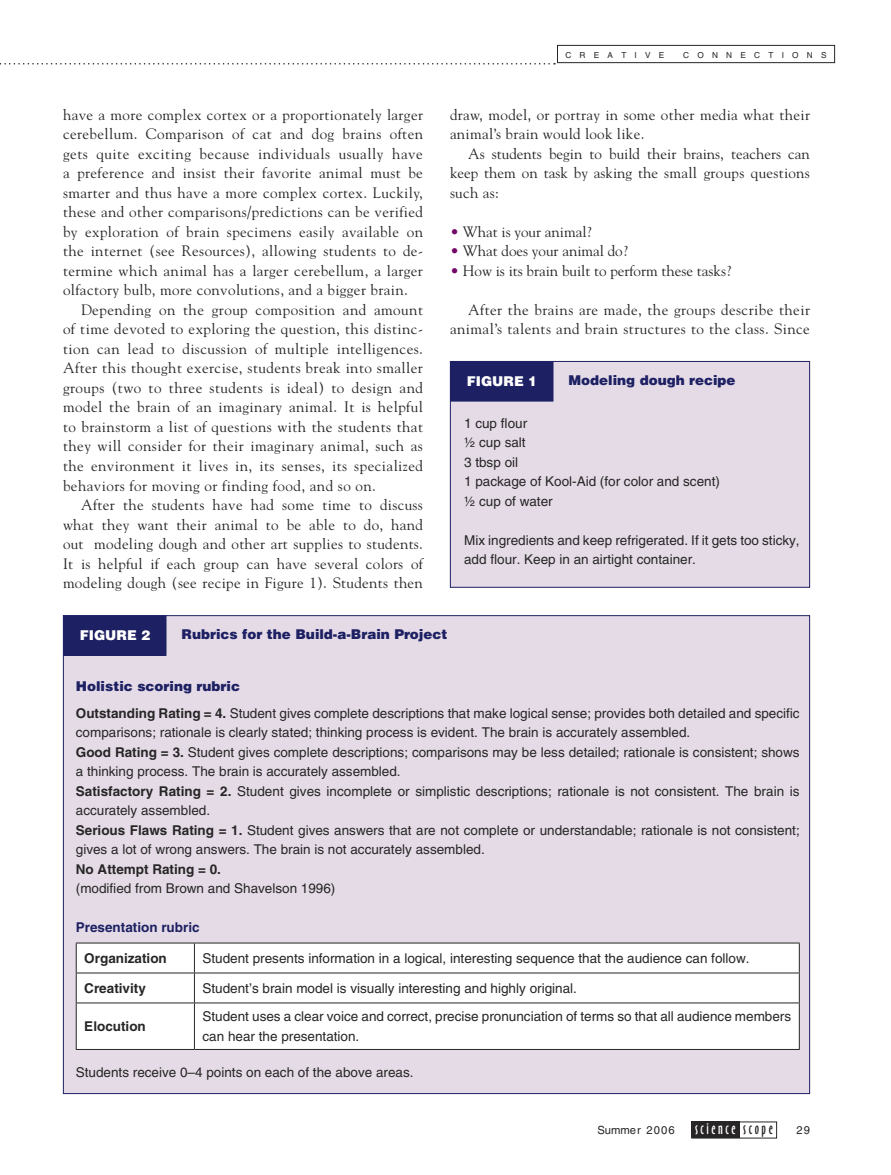
<style>
.page{position:relative;width:891px;height:1175px;background:#fff}
.page>*{position:absolute;margin:0;border:0;box-sizing:border-box;transform-origin:0 0}
.body{font:15px/19.5px "Goudy";letter-spacing:.02em;color:#272525;text-align:justify}
.body-2{font:15px "Goudy";color:#272525}
.t1{font:15px "Oz Handicraft BT";letter-spacing:.17em;color:#fff}
.figure_text{font:13.5px/19.5px "Helvetica LT Std";color:#272525}
.figure_head{font:900 13.5px "Helvetica LT Std";color:#1d2062}
.figure_text-2{font:700 13.5px "Helvetica LT Std";color:#272525}
.figure_text-3{font:700 13.5px "Helvetica LT Std";color:#1d2062}
.figure{font:900 13.5px "Helvetica LT Std";color:#fff}
.t2{font:11.25px "Helvetica LT Std";letter-spacing:.05em;color:#272525}
.t3{font:11.25px "Helvetica LT Std";letter-spacing:.1em;color:#272525}
.t4{font:8.25px "Helvetica LT Std";letter-spacing:1em;color:#272525}
.s1{color:#740868}
.s2{font-weight:700}
.s3{color:#272525}
</style>
<div class="page">
<div style="left:692px;top:1121px;width:48px;height:17px;background:#272525"></div>
<svg style="left:0;top:63px;width:555px;height:1px"></svg>
<div style="left:557px;top:45px;width:278px;height:18px;border:1px solid #272525"></div>
<div style="left:450px;top:361px;width:360px;height:226px;background:#e4dbe7"></div>
<div style="left:450px;top:361px;width:360px;height:226px;border:1px solid #1d2062"></div>
<div style="left:451px;top:362px;width:102px;height:39px;background:#1d2062"></div>
<div style="left:450px;top:361px;width:103px;height:40px;border:2px solid #1d2062"></div>
<div style="left:63px;top:615px;width:747px;height:478px;background:#e4dbe7"></div>
<div style="left:64px;top:616px;width:102px;height:39px;background:#1d2062"></div>
<div style="left:63px;top:615px;width:103px;height:41px;border:2px solid #1d2062"></div>
<div style="left:77px;top:943px;width:722px;height:106px;background:#fff"></div>
<hr style="left:76px;top:942px;width:118px;height:1px;background:#272525">
<hr style="left:194px;top:942px;width:606px;height:1px;background:#272525">
<hr style="left:76px;top:972px;width:118px;height:1px;background:#272525">
<hr style="left:194px;top:972px;width:606px;height:1px;background:#272525">
<hr style="left:76px;top:1002px;width:118px;height:1px;background:#272525">
<hr style="left:194px;top:1002px;width:606px;height:1px;background:#272525">
<hr style="left:76px;top:1049px;width:118px;height:1px;background:#272525">
<hr style="left:194px;top:1049px;width:606px;height:1px;background:#272525">
<svg style="left:76px;top:943px;width:1px;height:59px"></svg>
<hr style="left:76px;top:1003px;width:1px;height:46px;background:#272525">
<svg style="left:194px;top:943px;width:1px;height:59px"></svg>
<svg style="left:799px;top:943px;width:1px;height:59px"></svg>
<hr style="left:194px;top:1003px;width:1px;height:46px;background:#272525">
<hr style="left:799px;top:1003px;width:1px;height:46px;background:#272525">
<p class="body" style="left:63px;top:104px;width:362px">have a more complex cortex or a proportionately larger cerebellum. Comparison of cat and dog brains often gets quite exciting because individuals usually have a preference and insist their favorite animal must be smarter and thus have a more complex cortex. Luckily, these and other comparisons/predictions can be verified by exploration of brain specimens easily available on the internet (see Resources), allowing students to de&shy;termine which animal has a larger cerebellum, a larger olfactory bulb, more convolutions, and a bigger brain.</p>
<p class="body" style="left:63px;top:299px;width:362px;text-indent:18px">Depending on the group composition and amount of time devoted to exploring the question, this distinc&shy;tion can lead to discussion of multiple intelligences.<br>After this thought exercise, students break into smaller groups (two to three students is ideal) to design and model the brain of an imaginary animal. It is helpful to brainstorm a list of questions with the students that they will consider for their imaginary animal, such as the environment it lives in, its senses, its specialized behaviors for moving or finding food, and so on.</p>
<p class="body" style="left:63px;top:494px;width:362px;text-indent:18px">After the students have had some time to discuss what they want their animal to be able to do, hand out modeling dough and other art supplies to students.<br>It is helpful if each group can have several colors of modeling dough (see recipe in Figure 1). Students then</p>
<p class="t4" style="left:565px;top:50px;width:101px">CREATIVE</p>
<p class="t4" style="left:683px;top:50px;width:145px">CONNECTIONS</p>
<p class="body" style="left:450px;top:104px;width:362px">draw, model, or portray in some other media what their animal’s brain would look like.</p>
<p class="body" style="left:450px;top:143px;width:361px;text-indent:18px">As students begin to build their brains, teachers can keep them on task by asking the small groups questions such as:</p>
<p class="body-2" style="left:450px;top:222px;width:143px"><span class="s1">•</span> What is your animal?</p>
<p class="body-2" style="left:450px;top:242px;width:179px"><span class="s1">•</span> What does your animal do?</p>
<p class="body-2" style="left:450px;top:261px;width:283px"><span class="s1">•</span> How is its brain built to perform these tasks?</p>
<p class="body" style="left:450px;top:299px;width:362px;text-align:right">After the brains are made, the groups describe their animal’s talents and brain structures to the class. Since</p>
<p class="figure" style="left:467px;top:372px;width:72px">FIGURE 1</p>
<p class="figure_head" style="left:568px;top:371px;width:169px">Modeling dough recipe</p>
<p class="figure_text" style="left:464px;top:413px;width:65px">1 cup flour</p>
<p class="figure_text" style="left:464px;top:433px;width:63px">½ cup salt</p>
<p class="figure_text" style="left:464px;top:452px;width:56px">3 tbsp oil</p>
<p class="figure_text" style="left:464px;top:472px;width:257px">1 package of Kool-Aid (for color and scent)</p>
<p class="figure_text" style="left:464px;top:491px;width:90px">½ cup of water</p>
<p class="figure_text" style="left:464px;top:530px;width:337px">Mix ingredients and keep refrigerated. If it gets too sticky, add flour. Keep in an airtight container.</p>
<p class="figure" style="left:80px;top:626px;width:72px">FIGURE 2</p>
<p class="figure_head" style="left:182px;top:625px;width:267px">Rubrics for the Build-a-Brain Project</p>
<p class="figure_head" style="left:76px;top:677px;width:166px">Holistic scoring rubric</p>
<p class="figure_text" style="left:76px;top:703px;width:725px"><span class="s2">Outstanding Rating = 4.</span> Student gives complete descriptions that make logical sense; provides both detailed and specific comparisons; rationale is clearly stated; thinking process is evident. The brain is accurately assembled.</p>
<p class="figure_text" style="left:76px;top:742px;width:725px"><span class="s2">Good Rating = 3.</span> Student gives complete descriptions; comparisons may be less detailed; rationale is consistent; shows a thinking process. The brain is accurately assembled.</p>
<p class="figure_text" style="left:76px;top:781px;width:725px"><span class="s2">Satisfactory Rating = 2.</span> Student gives incomplete or simplistic descriptions; rationale is not consistent. The brain is accurately assembled.</p>
<p class="figure_text" style="left:76px;top:820px;width:725px"><span class="s2">Serious Flaws Rating = 1.</span> Student gives answers that are not complete or understandable; rationale is not consistent; gives a lot of wrong answers. The brain is not accurately assembled.</p>
<p class="figure_text-2" style="left:76px;top:860px;width:147px">No Attempt Rating = 0.</p>
<p class="figure_text" style="left:76px;top:878px;width:261px">(modified from Brown and Shavelson 1996)</p>
<p class="figure_text-3" style="left:76px;top:919px;width:125px">Presentation rubric</p>
<p class="figure_text-2" style="left:84px;top:949px;width:84px">Organization</p>
<p class="figure_text" style="left:203px;top:948px;width:549px">Student presents information in a logical, interesting sequence that the audience can follow.</p>
<p class="figure_text-2" style="left:84px;top:979px;width:63px">Creativity</p>
<p class="figure_text" style="left:203px;top:978px;width:376px">Student’s brain model is visually interesting and highly original.</p>
<p class="figure_text-2" style="left:84px;top:1018px;width:63px">Elocution</p>
<p class="figure_text" style="left:203px;top:1006px;width:590px">Student uses a clear voice and correct, precise pronunciation of terms so that all audience members can hear the presentation.</p>
<p class="figure_text" style="left:76px;top:1062px;width:339px">Students receive 0–4 points on each of the above areas.</p>
<p class="t2" style="left:597px;top:1123px;width:79px">Summer 2006</p>
<p class="t1" style="left:695px;top:1119px;width:79px">science <span class="s3">scope</span></p>
<p class="t3" style="left:796px;top:1123px;width:15px">29</p>
</div>
